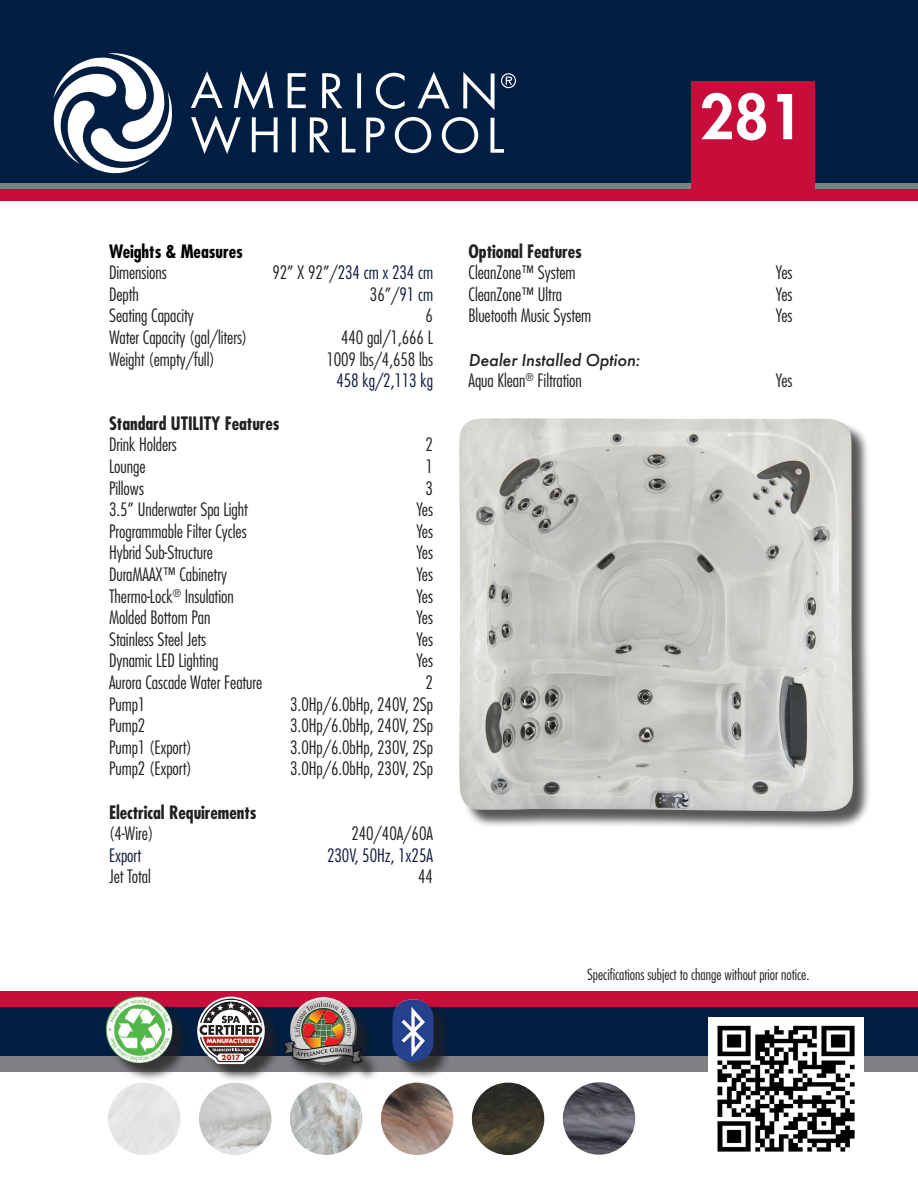
<style>
.page{position:relative;width:918px;height:1188px;background:#fff}
.page>*{position:absolute;margin:0;border:0;box-sizing:border-box;transform-origin:0 0}
.t1{font:800 60px "Futura";color:#fff}
.t2{font:300 condensed 18px "Futura";letter-spacing:-.005em;color:#231f20}
.t3{font:700 condensed 18px "Futura";letter-spacing:-.005em;color:#231f20}
.t4{font:300 condensed 18px "Futura";letter-spacing:-.005em;color:#0e1a3e}
.t5{font:italic 500 18px "Futura PT";letter-spacing:-.005em;color:#231f20}
.t6{font:700 condensed 18px "Futura";letter-spacing:-.005em;color:#000}
.t7{font:300 condensed 15px "Futura";letter-spacing:-.005em;color:#231f20}
.t8{font:700 7.05px "Futura";color:#b41d15}
.t9{font:700 5.7px "Futura";color:#fff}
.s1{color:#231f20}
.s2{color:#0e1a3e}
</style>
<div class="page">
<div style="left:0;top:0;width:918px;height:189px;background:#001e41"></div>
<div style="left:0;top:183px;width:918px;height:6px;background:#808084"></div>
<div style="left:691px;top:81px;width:124px;height:114px;background:#c80d3a"></div>
<div style="left:0;top:1007px;width:917px;height:65px;background:#001e41"></div>
<div style="left:0;top:992px;width:918px;height:15px;background:#c80d3a"></div>
<div style="left:0;top:189px;width:918px;height:12px;background:#c80d3a"></div>
<svg style="left:288px;top:73px;width:18px;height:35px"></svg>
<svg style="left:322px;top:73px;width:20px;height:35px"></svg>
<svg style="left:357px;top:73px;width:4px;height:35px"></svg>
<svg style="left:376px;top:73px;width:29px;height:36px"></svg>
<svg style="left:418px;top:72px;width:32px;height:36px"></svg>
<svg style="left:463px;top:72px;width:32px;height:38px"></svg>
<svg style="left:191px;top:71px;width:87px;height:83px"></svg>
<svg style="left:292px;top:117px;width:4px;height:35px"></svg>
<svg style="left:310px;top:117px;width:20px;height:35px"></svg>
<svg style="left:342px;top:117px;width:13px;height:35px"></svg>
<svg style="left:366px;top:117px;width:19px;height:35px"></svg>
<svg style="left:395px;top:117px;width:36px;height:36px"></svg>
<svg style="left:442px;top:117px;width:36px;height:36px"></svg>
<svg style="left:490px;top:118px;width:14px;height:35px"></svg>
<svg style="left:53px;top:53px;width:119px;height:120px"></svg>
<svg style="left:501px;top:73px;width:15px;height:15px"></svg>
<div style="left:0;top:1057px;width:918px;height:15px;background:#808084"></div>
<img style="left:381px;top:1083px;width:72px;height:72px;border-radius:35px">
<img style="left:472px;top:1083px;width:72px;height:72px;border-radius:35px">
<img style="left:199px;top:1083px;width:72px;height:72px;border-radius:35px">
<div style="left:108px;top:1083px;width:72px;height:72px;background:#e3e4e6;border-radius:34px"></div>
<img style="left:290px;top:1083px;width:72px;height:72px;border-radius:35px">
<img style="left:563px;top:1082px;width:72px;height:73px;border-radius:35px">
<div style="left:461px;top:421px;width:411px;height:409px;background:#231f20;opacity:.75"></div>
<img style="left:459px;top:418px;width:395px;height:394px">
<div style="left:200px;top:999px;width:83px;height:84px;background:#231f20;opacity:.75"></div>
<svg style="left:197px;top:997px;width:68px;height:67px;background:#97797e"></svg>
<div style="left:395px;top:1002px;width:57px;height:78px;background:#231f20;opacity:.75"></div>
<img style="left:393px;top:1000px;width:41px;height:62px">
<div style="left:108px;top:999px;width:83px;height:83px;background:#231f20;opacity:.75"></div>
<img style="left:105px;top:996px;width:68px;height:67px">
<div style="left:287px;top:1000px;width:93px;height:83px;background:#231f20;opacity:.75"></div>
<img style="left:280px;top:996px;width:84px;height:73px">
<img style="left:708px;top:1017px;width:155px;height:135px">
<p class="t1" style="left:700px;top:79px;width:105px">281</p>
<p class="t6" style="left:109px;top:240px;width:135px">Weights &amp; Measures</p>
<p class="t2" style="left:109px;top:262px;width:59px">Dimensions</p>
<p class="t4" style="left:272px;top:262px;width:162px"><span class="s1">92” X 92”/</span>234 cm x 234 cm</p>
<p class="t2" style="left:109px;top:283px;width:31px">Depth</p>
<p class="t2" style="left:370px;top:283px;width:65px">36”/<span class="s2">91 cm</span></p>
<p class="t2" style="left:109px;top:305px;width:86px">Seating Capacity</p>
<p class="t2" style="left:426px;top:305px;width:9px">6</p>
<p class="t2" style="left:109px;top:327px;width:140px">Water Capacity (gal/liters)</p>
<p class="t2" style="left:341px;top:327px;width:93px">440 gal/1,666 L</p>
<p class="t2" style="left:109px;top:348px;width:107px">Weight (empty/full)</p>
<p class="t2" style="left:326px;top:348px;width:108px">1009 lbs/4,658 lbs</p>
<p class="t4" style="left:336px;top:370px;width:98px">458 kg/2,113 kg</p>
<p class="t3" style="left:109px;top:412px;width:172px">Standard UTILITY Features</p>
<p class="t2" style="left:109px;top:434px;width:69px">Drink Holders</p>
<p class="t2" style="left:426px;top:434px;width:9px">2</p>
<p class="t2" style="left:109px;top:456px;width:38px">Lounge</p>
<p class="t2" style="left:426px;top:456px;width:9px">1</p>
<p class="t2" style="left:109px;top:477px;width:36px">Pillows</p>
<p class="t2" style="left:426px;top:477px;width:9px">3</p>
<p class="t2" style="left:109px;top:499px;width:140px">3.5” Underwater Spa Light</p>
<p class="t2" style="left:416px;top:499px;width:18px">Yes</p>
<p class="t2" style="left:109px;top:520px;width:139px">Programmable Filter Cycles</p>
<p class="t2" style="left:416px;top:520px;width:18px">Yes</p>
<p class="t2" style="left:109px;top:542px;width:105px">Hybrid Sub-Structure</p>
<p class="t2" style="left:416px;top:542px;width:18px">Yes</p>
<p class="t2" style="left:109px;top:564px;width:120px">DuraMAAX™ Cabinetry</p>
<p class="t2" style="left:416px;top:564px;width:18px">Yes</p>
<p class="t2" style="left:109px;top:585px;width:126px">Thermo-Lock<sup>®</sup> Insulation</p>
<p class="t2" style="left:416px;top:585px;width:18px">Yes</p>
<p class="t2" style="left:109px;top:607px;width:103px">Molded Bottom Pan</p>
<p class="t2" style="left:416px;top:607px;width:18px">Yes</p>
<p class="t2" style="left:109px;top:628px;width:99px">Stainless Steel Jets</p>
<p class="t2" style="left:416px;top:628px;width:18px">Yes</p>
<p class="t2" style="left:109px;top:650px;width:111px">Dynamic LED Lighting</p>
<p class="t2" style="left:416px;top:650px;width:18px">Yes</p>
<p class="t2" style="left:109px;top:672px;width:155px">Aurora Cascade Water Feature</p>
<p class="t2" style="left:426px;top:672px;width:9px">2</p>
<p class="t2" style="left:109px;top:693px;width:38px">Pump1</p>
<p class="t2" style="left:290px;top:693px;width:144px">3.0Hp/6.0bHp, 240V, 2Sp</p>
<p class="t2" style="left:109px;top:715px;width:38px">Pump2</p>
<p class="t2" style="left:290px;top:715px;width:144px">3.0Hp/6.0bHp, 240V, 2Sp</p>
<p class="t2" style="left:109px;top:736px;width:84px">Pump1 (Export)</p>
<p class="t2" style="left:290px;top:736px;width:144px">3.0Hp/6.0bHp, 230V, 2Sp</p>
<p class="t2" style="left:109px;top:758px;width:84px">Pump2 (Export)</p>
<p class="t2" style="left:290px;top:758px;width:144px">3.0Hp/6.0bHp, 230V, 2Sp</p>
<p class="t3" style="left:109px;top:801px;width:149px">Electrical Requirements</p>
<p class="t2" style="left:109px;top:823px;width:46px">(4-Wire)</p>
<p class="t2" style="left:351px;top:823px;width:83px">240/40A/60A</p>
<p class="t4" style="left:109px;top:844px;width:34px">Export</p>
<p class="t4" style="left:327px;top:844px;width:107px">230V, 50Hz, 1x25A</p>
<p class="t2" style="left:109px;top:866px;width:43px">Jet Total</p>
<p class="t2" style="left:418px;top:866px;width:16px">44</p>
<p class="t9" style="left:207px;top:1037px;width:50px">MANUFACTURER</p>
<p class="t8" style="left:222px;top:1052px;width:20px">2017</p>
<p class="t3" style="left:469px;top:240px;width:115px">Optional Features</p>
<p class="t2" style="left:469px;top:262px;width:109px">CleanZone™ System</p>
<p class="t2" style="left:776px;top:262px;width:18px">Yes</p>
<p class="t2" style="left:469px;top:283px;width:95px">CleanZone™ Ultra</p>
<p class="t2" style="left:776px;top:283px;width:18px">Yes</p>
<p class="t2" style="left:469px;top:305px;width:124px">Bluetooth Music System</p>
<p class="t2" style="left:776px;top:305px;width:18px">Yes</p>
<p class="t5" style="left:469px;top:348px;width:173px">Dealer Installed Option:</p>
<p class="t2" style="left:469px;top:370px;width:115px">Aqua Klean<sup>®</sup> Filtration</p>
<p class="t2" style="left:776px;top:370px;width:18px">Yes</p>
<p class="t7" style="left:587px;top:966px;width:224px">Specifications subject to change without prior notice.</p>
</div>
